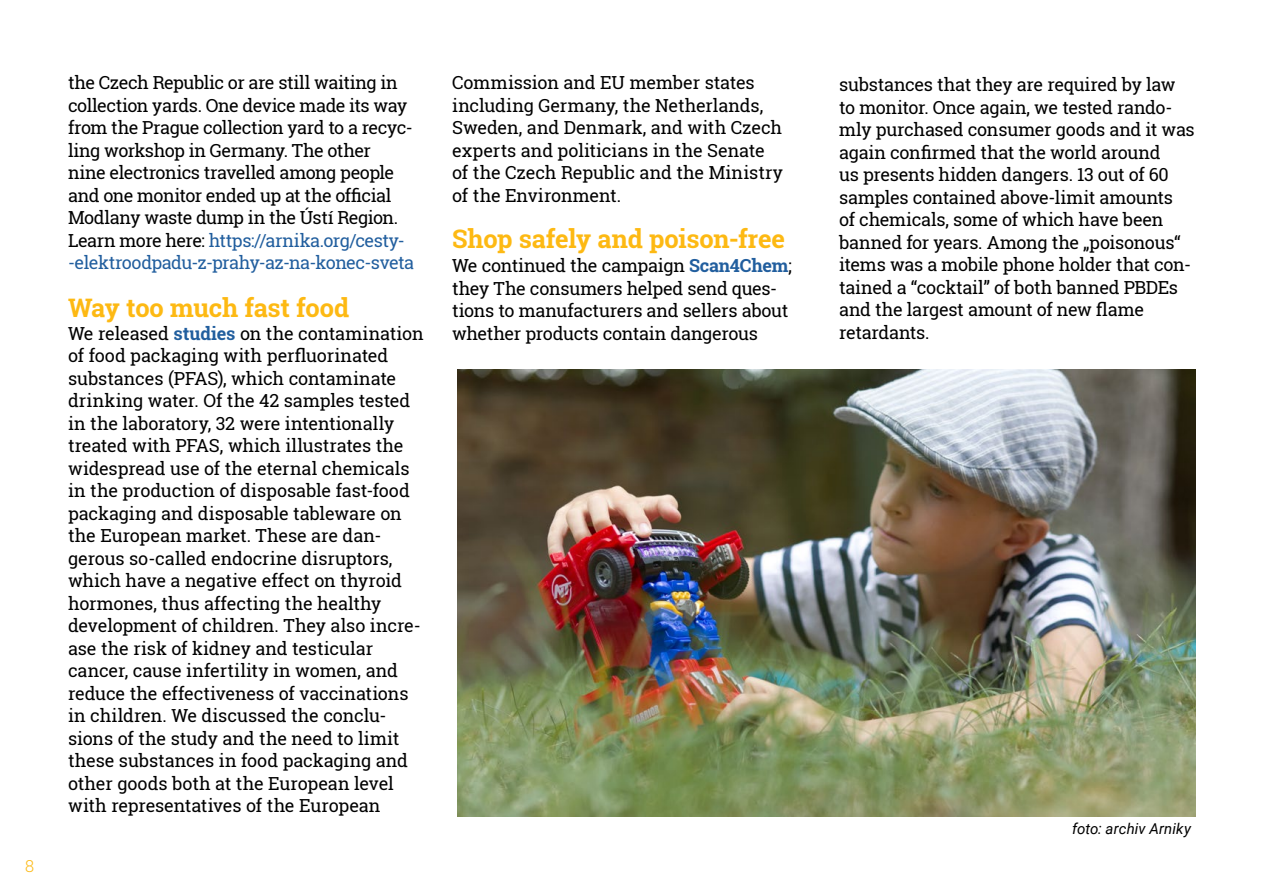
<style>
.page{position:relative;width:1263px;height:893px;background:#fff}
.page>*{position:absolute;margin:0;border:0;box-sizing:border-box;transform-origin:0 0}
.t1{font:700 25.5px "Roboto Slab";letter-spacing:-.01em;color:#fdb913}
.t2{font:18px/22.5px "Roboto Slab";letter-spacing:-.015em;color:#000}
.t3{font:300 16.5px "Roboto Slab";color:#fdb913}
.t4{font:italic 15px "Roboto";letter-spacing:.01em;color:#000}
.s1{color:#215e9e}
.s2{font-weight:700;color:#215e9e}
</style>
<div class="page">
<img style="left:458px;top:370px;width:737px;height:446px">
<p class="t3" style="left:25px;top:855px;width:11px">8</p>
<p class="t2" style="left:68px;top:71px;width:348px">the Czech Republic or are still waiting in collection yards. One device made its way from the Prague collection yard to a recyc&shy;ling workshop in Germany. The other<br>nine electronics travelled among people and one monitor ended up at the official Modlany waste dump in the Ústí Region.<br>Learn more here: <span class="s1">https://arnika.org/cesty--elektroodpadu-z-prahy-az-na-konec-sveta</span></p>
<h1 class="t1" style="left:68px;top:290px;width:283px">Way too much fast food</h1>
<p class="t2" style="left:68px;top:322px;width:357px">We released <span class="s2">studies</span> on the contamination of food packaging with perfluorinated substances (PFAS), which contaminate drinking water. Of the 42 samples tested in the laboratory, 32 were intentionally treated with PFAS, which illustrates the widespread use of the eternal chemicals in the production of disposable fast-food packaging and disposable tableware on the European market. These are dan&shy;gerous so-called endocrine disruptors, which have a negative effect on thyroid hormones, thus affecting the healthy development of children. They also incre&shy;ase the risk of kidney and testicular cancer, cause infertility in women, and reduce the effectiveness of vaccinations in children. We discussed the conclu&shy;sions of the study and the need to limit these substances in food packaging and other goods both at the European level with representatives of the European</p>
<p class="t2" style="left:452px;top:71px;width:332px">Commission and EU member states including Germany, the Netherlands, Sweden, and Denmark, and with Czech experts and politicians in the Senate of the Czech Republic and the Ministry of the Environment.</p>
<h1 class="t1" style="left:452px;top:221px;width:334px">Shop safely and poison-free</h1>
<p class="t2" style="left:452px;top:254px;width:341px">We continued the campaign <span class="s2">Scan4Chem</span>; they The consumers helped send ques&shy;tions to manufacturers and sellers about whether products contain dangerous</p>
<p class="t2" style="left:839px;top:73px;width:357px">substances that they are required by law to monitor. Once again, we tested rando&shy;mly purchased consumer goods and it was again confirmed that the world around<br>us presents hidden dangers. 13 out of 60 samples contained above-limit amounts<br>of chemicals, some of which have been banned for years. Among the „poisonous“ items was a mobile phone holder that con&shy;tained a “cocktail” of both banned PBDEs and the largest amount of new flame retardants.</p>
<p class="t4" style="left:1072px;top:818px;width:121px">foto: archiv Arniky</p>
</div>
